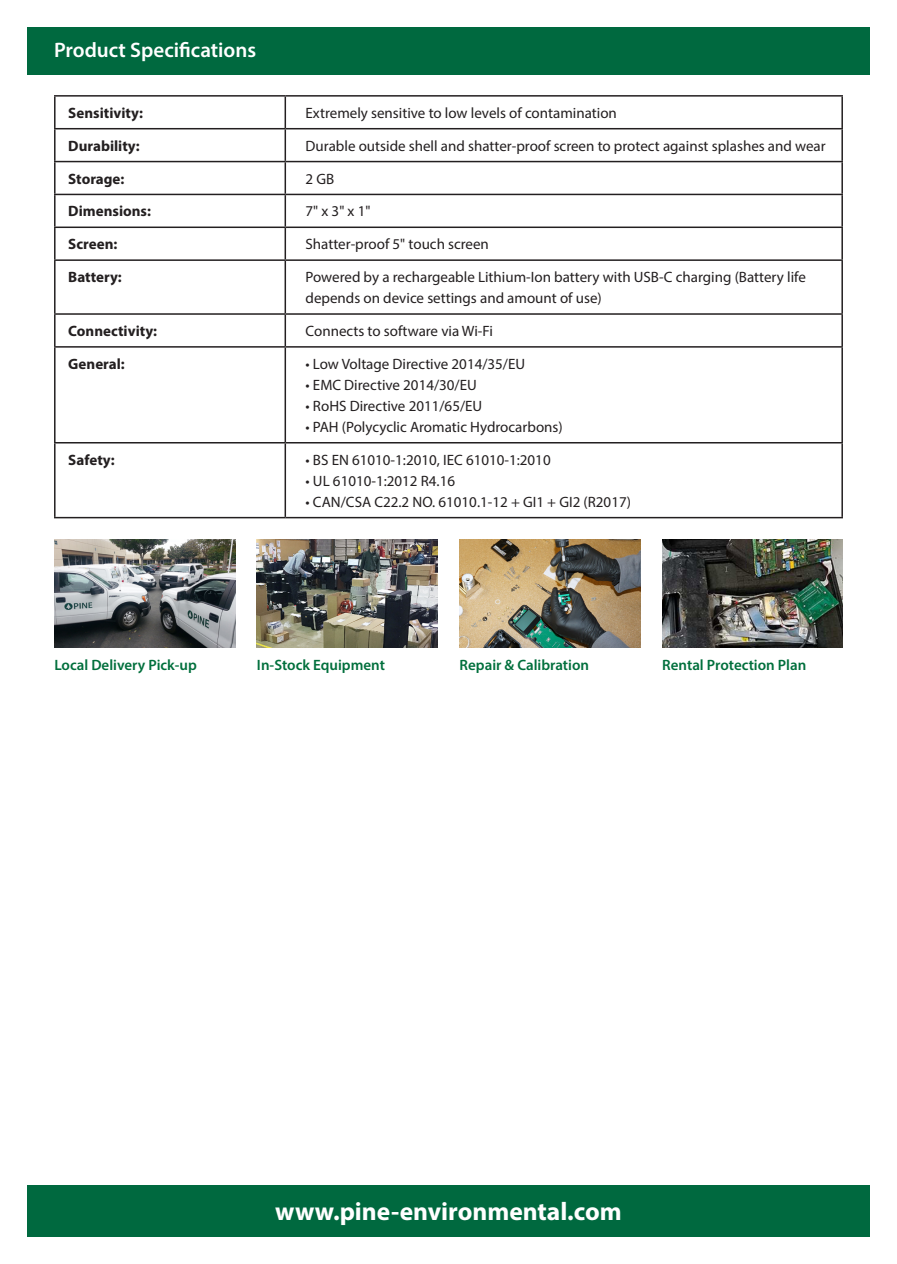
<style>
.page{position:relative;width:897px;height:1264px;background:#fff}
.page>*{position:absolute;margin:0;border:0;box-sizing:border-box;transform-origin:0 0}
.t1{font:700 25.5px "Myriad Pro";color:#fff}
.t2{font:600 21px "Myriad Pro";color:#fff}
.t3{font:15px/21px "Myriad Pro";color:#231f20}
.t4{font:700 15px "Myriad Pro";color:#231f20}
.t5{font:600 15px "Myriad Pro";color:#006f3c}
</style>
<div class="page">
<div style="left:27px;top:27px;width:842px;height:48px;background:#00693f"></div>
<div style="left:27px;top:1185px;width:842px;height:52px;background:#00693f"></div>
<hr style="left:54px;top:95px;width:231px;height:2px;background:#231f20">
<hr style="left:54px;top:97px;width:2px;height:31px;background:#231f20">
<hr style="left:285px;top:95px;width:557px;height:2px;background:#231f20">
<hr style="left:284px;top:97px;width:2px;height:31px;background:#231f20">
<hr style="left:841px;top:97px;width:1px;height:31px;background:#231f20">
<hr style="left:54px;top:128px;width:231px;height:1px;background:#231f20">
<hr style="left:54px;top:129px;width:2px;height:32px;background:#231f20">
<hr style="left:285px;top:128px;width:557px;height:1px;background:#231f20">
<hr style="left:284px;top:129px;width:2px;height:32px;background:#231f20">
<hr style="left:841px;top:129px;width:1px;height:32px;background:#231f20">
<hr style="left:54px;top:161px;width:231px;height:1px;background:#231f20">
<hr style="left:54px;top:162px;width:2px;height:32px;background:#231f20">
<hr style="left:285px;top:161px;width:557px;height:1px;background:#231f20">
<hr style="left:284px;top:162px;width:2px;height:32px;background:#231f20">
<hr style="left:841px;top:162px;width:1px;height:32px;background:#231f20">
<hr style="left:54px;top:194px;width:231px;height:1px;background:#231f20">
<hr style="left:54px;top:195px;width:2px;height:31px;background:#231f20">
<hr style="left:285px;top:194px;width:557px;height:1px;background:#231f20">
<hr style="left:284px;top:195px;width:2px;height:31px;background:#231f20">
<hr style="left:841px;top:195px;width:1px;height:31px;background:#231f20">
<hr style="left:54px;top:226px;width:231px;height:2px;background:#231f20">
<hr style="left:54px;top:228px;width:2px;height:31px;background:#231f20">
<hr style="left:285px;top:226px;width:557px;height:2px;background:#231f20">
<hr style="left:284px;top:228px;width:2px;height:31px;background:#231f20">
<hr style="left:841px;top:228px;width:1px;height:31px;background:#231f20">
<hr style="left:54px;top:259px;width:231px;height:2px;background:#231f20">
<hr style="left:54px;top:261px;width:2px;height:52px;background:#231f20">
<hr style="left:285px;top:259px;width:557px;height:2px;background:#231f20">
<hr style="left:284px;top:261px;width:2px;height:52px;background:#231f20">
<hr style="left:841px;top:261px;width:1px;height:52px;background:#231f20">
<hr style="left:54px;top:313px;width:231px;height:2px;background:#231f20">
<hr style="left:54px;top:315px;width:2px;height:31px;background:#231f20">
<hr style="left:285px;top:313px;width:557px;height:2px;background:#231f20">
<hr style="left:284px;top:315px;width:2px;height:31px;background:#231f20">
<hr style="left:841px;top:315px;width:1px;height:31px;background:#231f20">
<hr style="left:54px;top:346px;width:231px;height:2px;background:#231f20">
<hr style="left:54px;top:348px;width:2px;height:94px;background:#231f20">
<hr style="left:285px;top:346px;width:557px;height:2px;background:#231f20">
<hr style="left:284px;top:348px;width:2px;height:94px;background:#231f20">
<hr style="left:841px;top:348px;width:1px;height:94px;background:#231f20">
<hr style="left:54px;top:442px;width:231px;height:1px;background:#231f20">
<hr style="left:54px;top:443px;width:2px;height:74px;background:#231f20">
<hr style="left:285px;top:442px;width:557px;height:1px;background:#231f20">
<hr style="left:284px;top:443px;width:2px;height:74px;background:#231f20">
<hr style="left:841px;top:443px;width:1px;height:74px;background:#231f20">
<hr style="left:54px;top:517px;width:231px;height:1px;background:#231f20">
<hr style="left:285px;top:517px;width:557px;height:1px;background:#231f20">
<img style="left:257px;top:539px;width:180px;height:108px">
<img style="left:459px;top:539px;width:181px;height:108px">
<img style="left:54px;top:539px;width:181px;height:108px">
<img style="left:662px;top:539px;width:180px;height:108px">
<p class="t2" style="left:54px;top:36px;width:204px">Product Specifications</p>
<p class="t4" style="left:68px;top:103px;width:76px">Sensitivity:</p>
<p class="t3" style="left:305px;top:102px;width:313px">Extremely sensitive to low levels of contamination</p>
<p class="t4" style="left:68px;top:136px;width:73px">Durability:</p>
<p class="t3" style="left:305px;top:135px;width:521px">Durable outside shell and shatter-proof screen to protect against splashes and wear</p>
<p class="t4" style="left:68px;top:169px;width:58px">Storage:</p>
<p class="t3" style="left:305px;top:168px;width:30px">2 GB</p>
<p class="t4" style="left:68px;top:202px;width:84px">Dimensions:</p>
<p class="t3" style="left:305px;top:201px;width:66px">7" x 3" x 1"</p>
<p class="t4" style="left:68px;top:234px;width:51px">Screen:</p>
<p class="t3" style="left:305px;top:234px;width:185px">Shatter-proof 5" touch screen</p>
<p class="t4" style="left:68px;top:267px;width:55px">Battery:</p>
<p class="t3" style="left:305px;top:266px;width:502px">Powered by a rechargeable Lithium-Ion battery with USB-C charging (Battery life depends on device settings and amount of use)</p>
<p class="t4" style="left:68px;top:321px;width:90px">Connectivity:</p>
<p class="t3" style="left:305px;top:320px;width:189px">Connects to software via Wi-Fi</p>
<p class="t4" style="left:68px;top:354px;width:58px">General:</p>
<p class="t3" style="left:305px;top:353px;width:221px">• Low Voltage Directive 2014/35/EU</p>
<p class="t3" style="left:305px;top:374px;width:173px">• EMC Directive 2014/30/EU</p>
<p class="t3" style="left:305px;top:395px;width:178px">• RoHS Directive 2011/65/EU</p>
<p class="t3" style="left:305px;top:416px;width:259px">• PAH (Polycyclic Aromatic Hydrocarbons)</p>
<p class="t4" style="left:68px;top:450px;width:48px">Safety:</p>
<p class="t3" style="left:305px;top:449px;width:246px">• BS EN 61010-1:2010, IEC 61010-1:2010</p>
<p class="t3" style="left:305px;top:470px;width:151px">• UL 61010-1:2012 R4.16</p>
<p class="t3" style="left:305px;top:491px;width:327px">• CAN/CSA C22.2 NO. 61010.1-12 + GI1 + GI2 (R2017)</p>
<p class="t5" style="left:54px;top:655px;width:144px">Local Delivery Pick-up</p>
<p class="t5" style="left:257px;top:655px;width:129px">In-Stock Equipment</p>
<p class="t5" style="left:459px;top:655px;width:131px">Repair &amp; Calibration</p>
<p class="t5" style="left:662px;top:655px;width:146px">Rental Protection Plan</p>
<p class="t1" style="left:275px;top:1194px;width:348px">www.pine-environmental.com</p>
</div>
